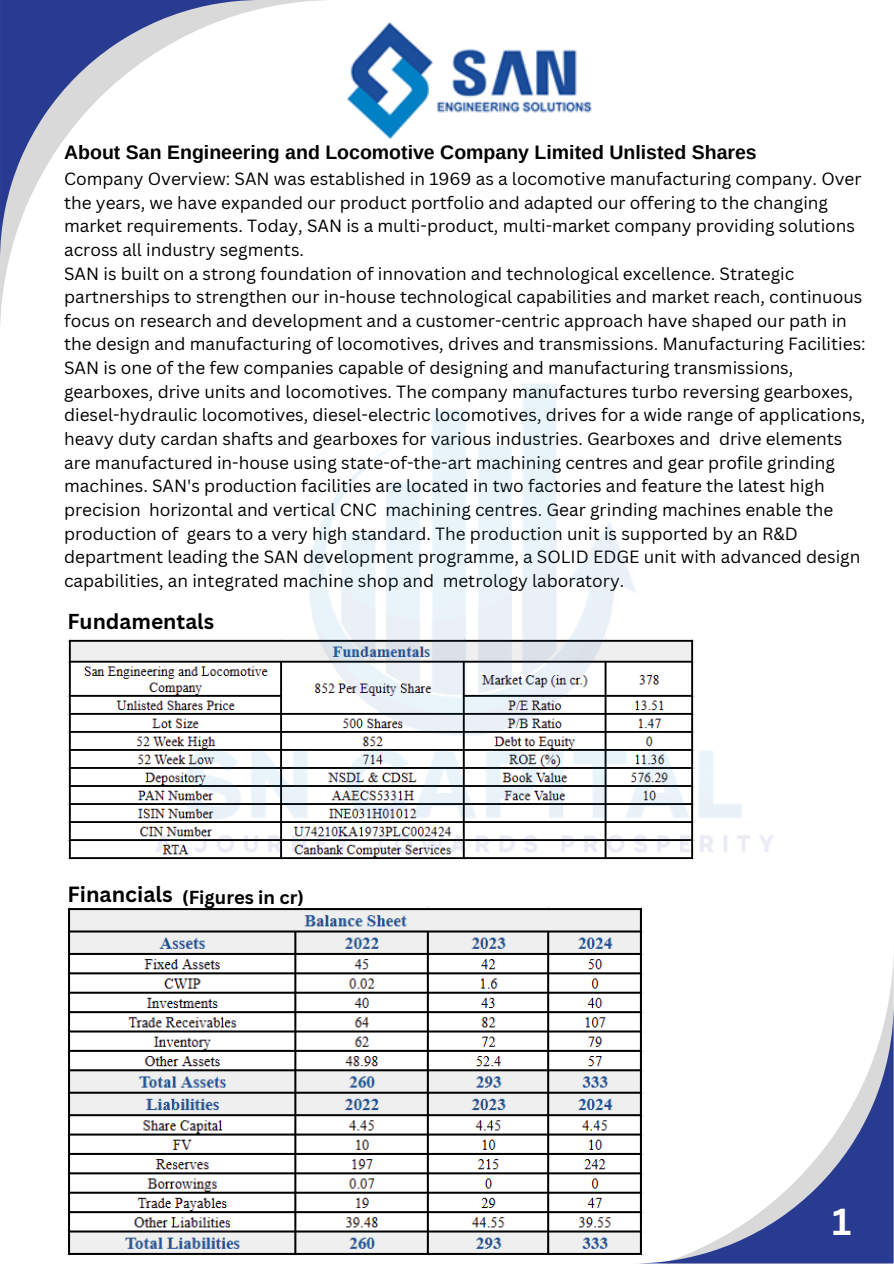
<style>
.page{position:relative;width:894px;height:1264px;background:#fff}
.page>*{position:absolute;margin:0;border:0;box-sizing:border-box;transform-origin:0 0}
.t1{font:700 36.6px "Canva Sans";color:#fff}
.t2{font:700 21.45px "Canva Sans";color:#000}
.t3{font:700 21px "Canva Sans";color:#000}
.t4{font:700 19.5px "Arimo";color:#000}
.t5{font:700 18.3px "Canva Sans";color:#000}
.t6{font:17.25px/23.7px "Canva Sans";color:#000}
</style>
<div class="page">
<svg style="left:0;top:0;width:325px;height:325px"></svg>
<svg style="left:0;top:0;width:261px;height:261px"></svg>
<svg style="left:641px;top:1002px;width:252px;height:261px"></svg>
<img style="left:347px;top:23px;width:245px;height:116px">
<img style="left:67px;top:638px;width:49px;height:222px">
<img style="left:67px;top:906px;width:576px;height:349px">
<img style="left:116px;top:384px;width:657px;height:476px">
<h1 class="t4" style="left:64px;top:142px;width:694px">About San Engineering and Locomotive Company Limited Unlisted Shares</h1>
<p class="t6" style="left:64px;top:166px;width:798px">Company Overview: SAN was established in 1969 as a locomotive manufacturing company. Over the years, we have expanded our product portfolio and adapted our offering to the changing market requirements. Today, SAN is a multi-product, multi-market company providing solutions across all industry segments.</p>
<p class="t6" style="left:64px;top:261px;width:803px">SAN is built on a strong foundation of innovation and technological excellence. Strategic partnerships to strengthen our in-house technological capabilities and market reach, continuous focus on research and development and a customer-centric approach have shaped our path in the design and manufacturing of locomotives, drives and transmissions. Manufacturing Facilities:<br>SAN is one of the few companies capable of designing and manufacturing transmissions, gearboxes, drive units and locomotives. The company manufactures turbo reversing gearboxes, diesel-hydraulic locomotives, diesel-electric locomotives, drives for a wide range of applications, heavy duty cardan shafts and gearboxes for various industries. Gearboxes and drive elements are manufactured in-house using state-of-the-art machining centres and gear profile grinding machines. SAN's production facilities are located in two factories and feature the latest high precision horizontal and vertical CNC machining centres. Gear grinding machines enable the production of gears to a very high standard. The production unit is supported by an R&amp;D department leading the SAN development programme, a SOLID EDGE unit with advanced design capabilities, an integrated machine shop and metrology laboratory.</p>
<p class="t3" style="left:67px;top:606px;width:148px">Fundamentals</p>
<p class="t2" style="left:67px;top:879px;width:107px">Financials</p>
<p class="t5" style="left:182px;top:884px;width:123px">(Figures in cr)</p>
<p class="t1" style="left:832px;top:1195px;width:21px">1</p>
</div>
